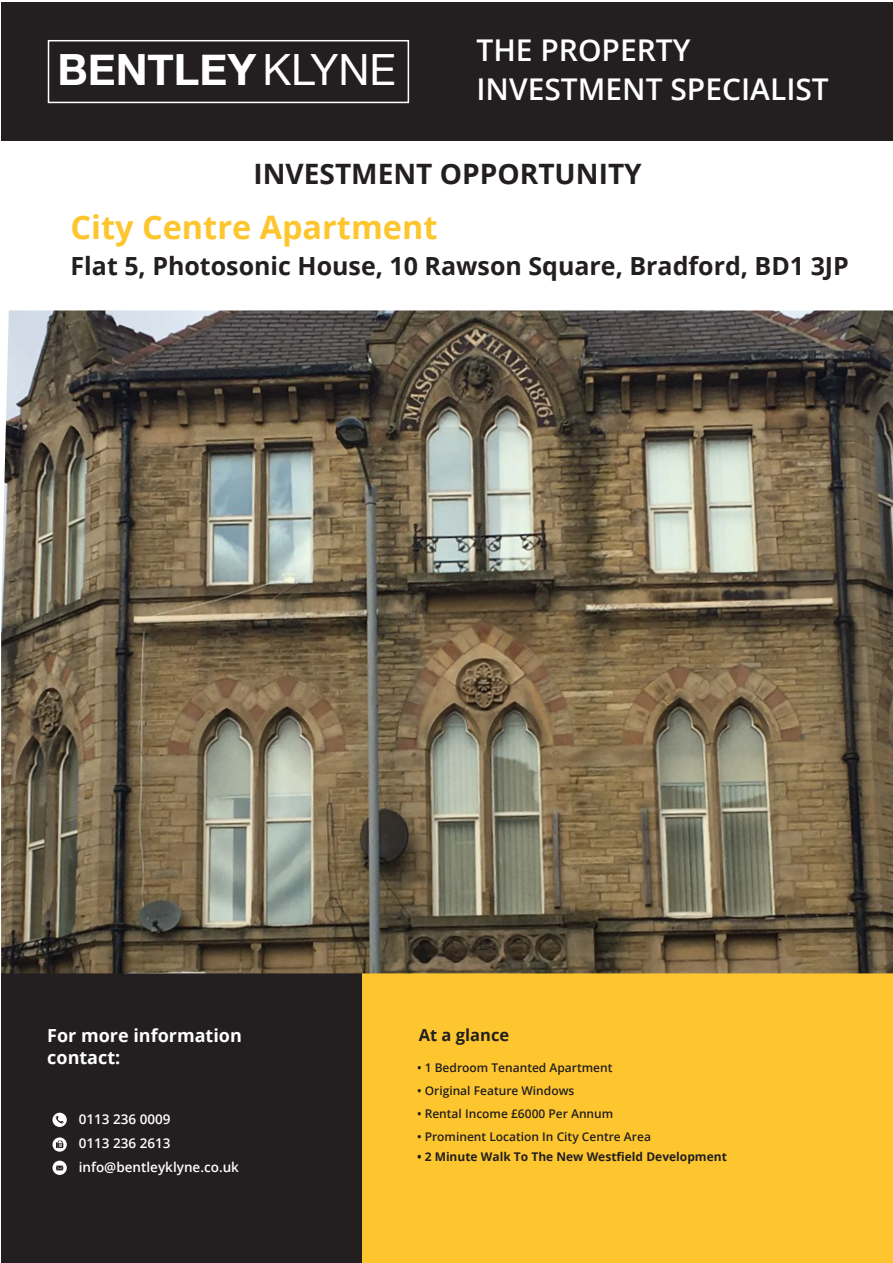
<style>
.page{position:relative;width:893px;height:1263px;background:#fff}
.page>*{position:absolute;margin:0;border:0;box-sizing:border-box;transform-origin:0 0}
.t1{font:700 43.05px "Helvetica Neue";color:#fff}
.t2{font:700 32.4px "Open Sans";color:#fec62e}
.t3{font:600 30px/39px "Open Sans";color:#fff}
.t4{font:700 28.05px "Open Sans";color:#231f20}
.t5{font:700 25.05px "Open Sans";color:#231f20}
.t6{font:700 18px/21.6px "Open Sans";color:#fff}
.t7{font:700 16.5px "Open Sans";color:#231f20}
.t8{font:600 13.5px/24px "Open Sans";color:#fff}
.t9{font:600 12px "Open Sans";color:#231f20}
.t10{font:700 12px "Open Sans";color:#231f20}
.s1{font-weight:400}
</style>
<div class="page">
<div style="left:1px;top:973px;width:361px;height:290px;background:#231f20"></div>
<div style="left:362px;top:973px;width:531px;height:290px;background:#fec62e"></div>
<img style="left:1px;top:310px;width:892px;height:663px">
<div style="left:53px;top:1113px;width:14px;height:14px;background:#fff;border-radius:50%"></div>
<svg style="left:53px;top:1137px;width:14px;height:15px"></svg>
<svg style="left:53px;top:1160px;width:14px;height:15px"></svg>
<svg style="left:55px;top:1115px;width:9px;height:9px"></svg>
<svg style="left:56px;top:1141px;width:7px;height:7px"></svg>
<svg style="left:56px;top:1165px;width:7px;height:5px"></svg>
<div style="left:1px;top:2px;width:892px;height:139px;background:#231f20"></div>
<div style="left:48px;top:40px;width:361px;height:63px;border:2px solid #fff"></div>
<h1 class="t1" style="left:57px;top:43px;width:340px">BENTLEY <span class="s1">KLYNE</span></h1>
<h3 class="t3" style="left:476px;top:30px;width:354px">THE PROPERTY<br>INVESTMENT SPECIALIST</h3>
<h3 class="t4" style="left:253px;top:154px;width:390px">INVESTMENT OPPORTUNITY</h3>
<h2 class="t2" style="left:71px;top:204px;width:368px">City Centre Apartment</h2>
<h3 class="t5" style="left:71px;top:248px;width:780px">Flat 5, Photosonic House, 10 Rawson Square, Bradford, BD1 3JP</h3>
<h3 class="t6" style="left:47px;top:1024px;width:196px">For more information contact:</h3>
<p class="t8" style="left:79px;top:1107px;width:162px">0113 236 0009<br>0113 236 2613 info@bentleyklyne.co.uk</p>
<h3 class="t7" style="left:419px;top:1024px;width:92px">At a glance</h3>
<p class="t9" style="left:417px;top:1059px;width:197px">• 1 Bedroom Tenanted Apartment</p>
<p class="t9" style="left:417px;top:1082px;width:159px">• Original Feature Windows</p>
<p class="t9" style="left:417px;top:1105px;width:198px">• Rental Income £6000 Per Annum</p>
<p class="t9" style="left:417px;top:1128px;width:235px">• Prominent Location In City Centre Area</p>
<p class="t10" style="left:417px;top:1148px;width:311px">• 2 Minute Walk To The New Westfield Development</p>
</div>
